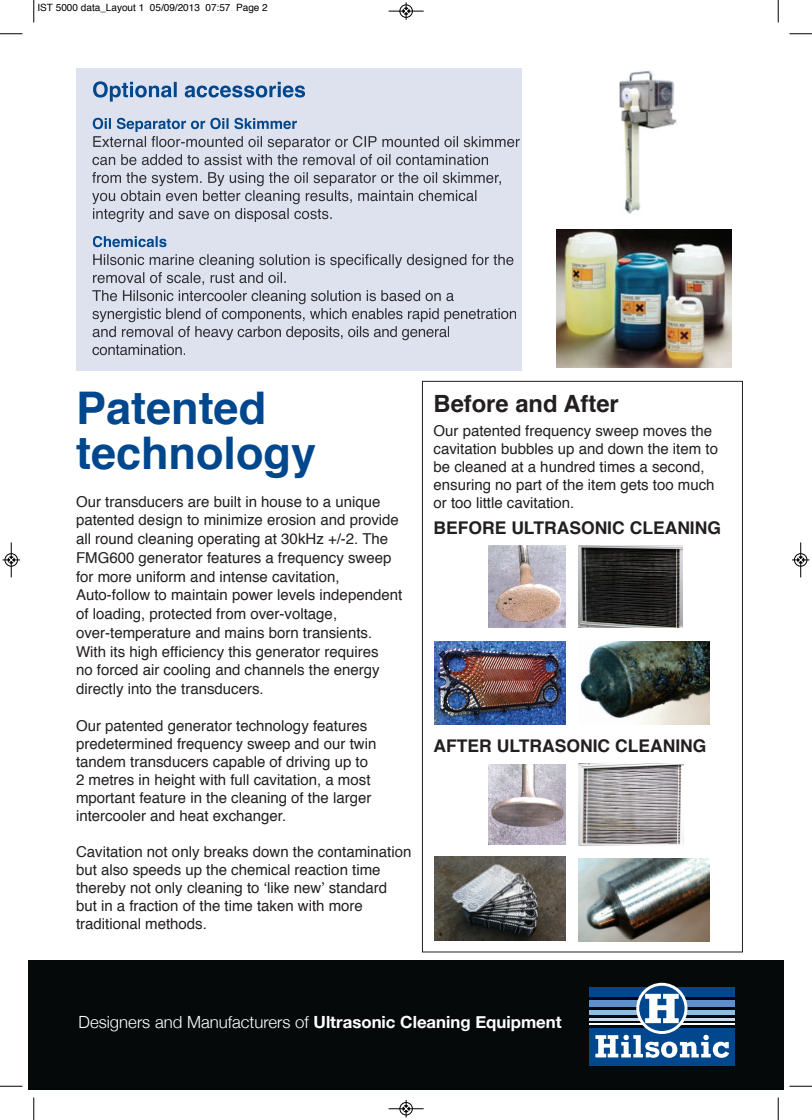
<style>
.page{position:relative;width:812px;height:1120px;background:#fff}
.page>*{position:absolute;margin:0;border:0;box-sizing:border-box;transform-origin:0 0}
.t1{font:700 45px/45px "Helvetica";color:#01478d}
.t2{font:700 23.75px "Helvetica";color:#231f20}
.t3{font:700 17.5px "Helvetica";color:#231f20}
.t4{font:300 16.75px "Helvetica Neue";color:#fff}
.t5{font:15px/18px "Helvetica";color:#231f20}
.t6{font:10px "Helvetica";color:#000}
.s1{font-weight:700}
</style>
<div class="page">
<svg style="left:76px;top:68px;width:445px;height:302px;background:#ced3e0"></svg>
<svg style="left:93px;top:81px;width:102px;height:21px;background:#97b0cf"></svg>
<svg style="left:93px;top:118px;width:79px;height:29px;background:#a5b3c9"></svg>
<svg style="left:92px;top:154px;width:57px;height:11px"></svg>
<svg style="left:92px;top:172px;width:74px;height:50px;background:#bdc0cc"></svg>
<svg style="left:93px;top:236px;width:71px;height:11px"></svg>
<svg style="left:93px;top:254px;width:76px;height:11px"></svg>
<svg style="left:93px;top:272px;width:69px;height:11px"></svg>
<svg style="left:92px;top:290px;width:96px;height:11px"></svg>
<svg style="left:92px;top:308px;width:62px;height:29px;background:#b5b8c3"></svg>
<svg style="left:195px;top:326px;width:57px;height:14px"></svg>
<svg style="left:92px;top:344px;width:64px;height:11px"></svg>
<div style="left:28px;top:960px;width:755px;height:130px;background:#06090a"></div>
<hr style="left:589px;top:1024px;width:145px;height:1px;background:#fff">
<div style="left:589px;top:1000px;width:145px;height:7px;background:#5d91cb"></div>
<hr style="left:589px;top:1010px;width:145px;height:4px;background:#8abee7">
<hr style="left:589px;top:1018px;width:145px;height:2px;background:#c9dbf0">
<div style="left:589px;top:987px;width:145px;height:10px;background:#01478d"></div>
<div style="left:589px;top:1028px;width:145px;height:37px;background:#01478d"></div>
<svg style="left:636px;top:983px;width:51px;height:51px"></svg>
<svg style="left:595px;top:1035px;width:134px;height:23px"></svg>
<svg style="left:639px;top:986px;width:45px;height:45px"></svg>
<svg style="left:645px;top:994px;width:33px;height:29px"></svg>
<img style="left:556px;top:229px;width:175px;height:139px">
<img style="left:619px;top:70px;width:58px;height:144px">
<img style="left:489px;top:545px;width:77px;height:82px">
<img style="left:489px;top:764px;width:77px;height:81px">
<img style="left:578px;top:545px;width:104px;height:83px">
<img style="left:578px;top:763px;width:105px;height:83px">
<img style="left:434px;top:641px;width:132px;height:84px">
<img style="left:434px;top:857px;width:132px;height:83px">
<img style="left:580px;top:641px;width:129px;height:84px">
<img style="left:578px;top:858px;width:131px;height:84px">
<svg style="left:33px;top:0;width:2px;height:23px"></svg>
<svg style="left:0;top:33px;width:22px;height:2px"></svg>
<svg style="left:777px;top:0;width:2px;height:23px"></svg>
<svg style="left:789px;top:33px;width:23px;height:2px"></svg>
<svg style="left:33px;top:1097px;width:2px;height:23px"></svg>
<svg style="left:0;top:1086px;width:22px;height:1px"></svg>
<svg style="left:777px;top:1097px;width:2px;height:23px"></svg>
<svg style="left:789px;top:1086px;width:23px;height:1px"></svg>
<div style="left:399px;top:4px;width:14px;height:14px;border:1px solid #fff;border-radius:50%"></div>
<hr style="left:388px;top:11px;width:35px;height:1px;background:#000">
<div style="left:400px;top:5px;width:12px;height:13px;border:1px solid #000;border-radius:50%"></div>
<svg style="left:403px;top:2px;width:6px;height:18px"></svg>
<div style="left:399px;top:1102px;width:14px;height:13px;border:1px solid #fff;border-radius:50%"></div>
<hr style="left:388px;top:1108px;width:35px;height:1px;background:#000">
<div style="left:400px;top:1102px;width:12px;height:13px;border:1px solid #000;border-radius:50%"></div>
<svg style="left:403px;top:1100px;width:6px;height:17px"></svg>
<div style="left:5px;top:553px;width:13px;height:14px;border:1px solid #fff;border-radius:50%"></div>
<hr style="left:11px;top:542px;width:1px;height:35px;background:#000">
<div style="left:5px;top:553px;width:13px;height:13px;border:1px solid #000;border-radius:50%"></div>
<svg style="left:2px;top:557px;width:18px;height:6px"></svg>
<div style="left:794px;top:553px;width:13px;height:14px;border:1px solid #fff;border-radius:50%"></div>
<hr style="left:800px;top:542px;width:1px;height:35px;background:#000">
<div style="left:794px;top:553px;width:13px;height:13px;border:1px solid #000;border-radius:50%"></div>
<svg style="left:792px;top:557px;width:17px;height:6px"></svg>
<p class="t6" style="left:38px;top:4px;width:232px">IST 5000 data_Layout 1 05/09/2013 07:57 Page 2</p>
<h1 class="t1" style="left:76px;top:389px;width:242px">Patented technology</h1>
<p class="t5" style="left:76px;top:493px;width:328px;line-height:18.8px">Our transducers are built in house to a unique patented design to minimize erosion and provide all round cleaning operating at 30kHz +/-2. The FMG600 generator features a frequency sweep for more uniform and intense cavitation, Auto-follow to maintain power levels independent of loading, protected from over-voltage, over-temperature and mains born transients.<br>With its high efficiency this generator requires<br>no forced air cooling and channels the energy directly into the transducers.</p>
<p class="t5" style="left:76px;top:718px;width:302px">Our patented generator technology features predetermined frequency sweep and our twin tandem transducers capable of driving up to 2 metres in height with full cavitation, a most mportant feature in the cleaning of the larger intercooler and heat exchanger.</p>
<p class="t5" style="left:76px;top:844px;width:337px">Cavitation not only breaks down the contamination but also speeds up the chemical reaction time thereby not only cleaning to ‘like new’ standard but in a fraction of the time taken with more traditional methods.</p>
<h2 class="t2" style="left:433px;top:393px;width:187px">Before and After</h2>
<p class="t5" style="left:433px;top:423px;width:286px">Our patented frequency sweep moves the cavitation bubbles up and down the item to be cleaned at a hundred times a second, ensuring no part of the item gets too much or too little cavitation.</p>
<p class="t3" style="left:433px;top:520px;width:289px">BEFORE ULTRASONIC CLEANING</p>
<p class="t3" style="left:433px;top:738px;width:274px">AFTER ULTRASONIC CLEANING</p>
<p class="t4" style="left:79px;top:1012px;width:484px">Designers and Manufacturers of <span class="s1">Ultrasonic Cleaning Equipment</span></p>
</div>
